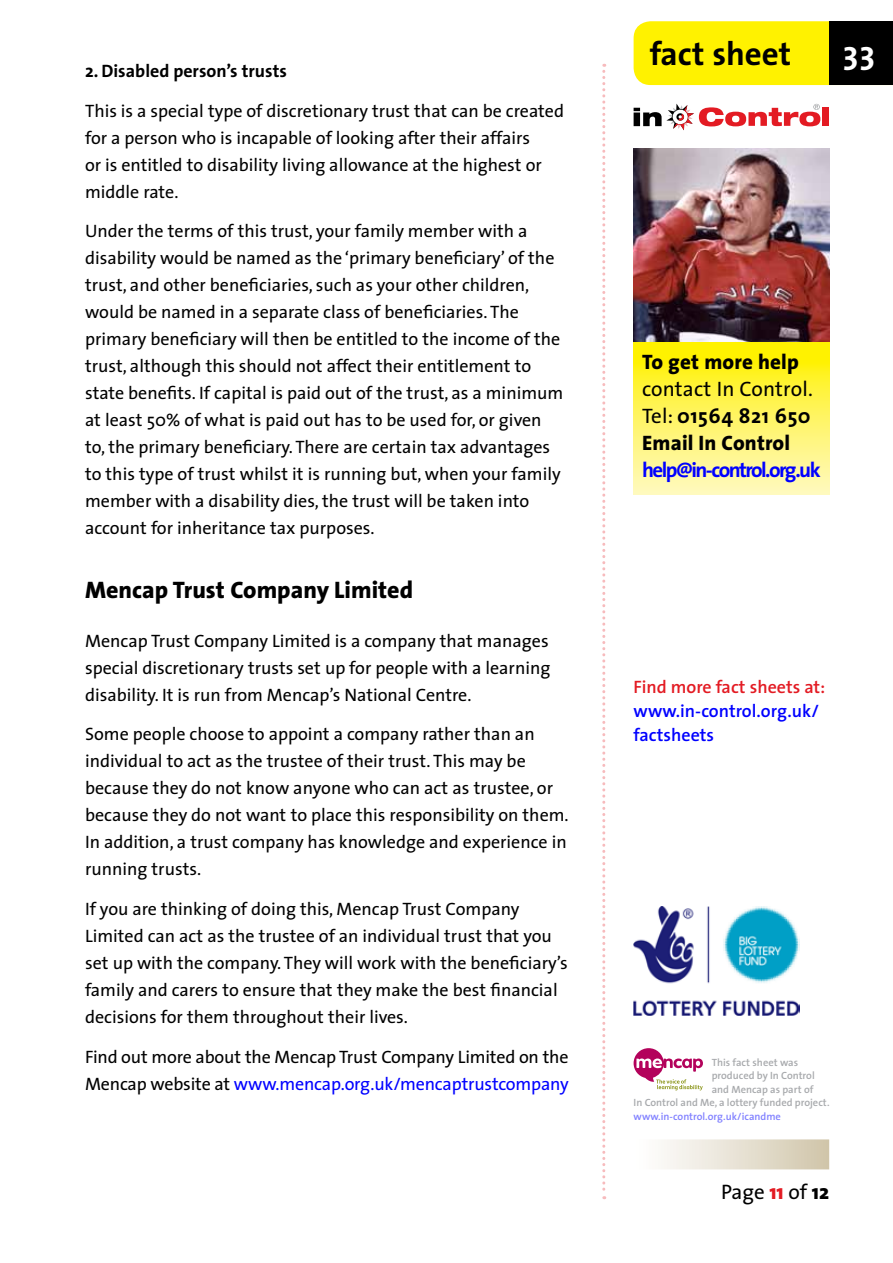
<style>
.page{position:relative;width:893px;height:1263px;background:#fff}
.page>*{position:absolute;margin:0;border:0;box-sizing:border-box;transform-origin:0 0}
.t1{font:700 33px "The Sans";color:#000}
.t2{font:700 33px "The Sans";color:#fff}
.t3{font:800 24px "The Sans";color:#000}
.t4{font:21px/27px "The Sans";color:#000;text-align:justify}
.t5{font:700 21px "The Sans";letter-spacing:-.075em;color:#00f}
.t6{font:800 21px "The Sans";letter-spacing:.01em;color:#000}
.t7{font:18px/27px "The Sans";color:#000}
.t8{font:600 18px/24px "The Sans";color:#00f}
.t9{font:700 18px "The Sans";color:#000}
.t10{font:600 18px "The Sans";color:#e31b23}
.t11{font:600 10.5px "The Sans";color:#a7a9ac}
.t12{font:600 10.5px "The Sans";color:#8080ff}
.s1{color:#00f}
.s2{font-weight:700}
.s3{font-weight:800}
.s4{font-weight:800;color:#e31b23}
</style>
<div class="page">
<svg style="left:602px;top:64px;width:3px;height:1135px"></svg>
<div style="left:634px;top:21px;width:195px;height:64px;background:#fff200"></div>
<div style="left:650px;top:41px;width:142px;height:24px;background:#fff200"></div>
<div style="left:829px;top:21px;width:64px;height:64px;background:#000"></div>
<div style="left:823px;top:107px;width:6px;height:19px;background:#e31b23"></div>
<svg style="left:634px;top:104px;width:186px;height:26px"></svg>
<svg style="left:634px;top:341px;width:195px;height:153px;background:#fef35e"></svg>
<img style="left:634px;top:149px;width:195px;height:192px">
<div style="left:634px;top:1139px;width:195px;height:30px;background:linear-gradient(to right,#fff,#d1c6ab)"></div>
<svg style="left:634px;top:1048px;width:69px;height:42px"></svg>
<img style="left:634px;top:907px;width:166px;height:109px">
<p class="t9" style="left:85px;top:56px;width:203px">2. Disabled person’s trusts</p>
<p class="t7" style="left:85px;top:96px;width:481px">This is a special type of discretionary trust that can be created for a person who is incapable of looking after their affairs<br>or is entitled to disability living allowance at the highest or middle rate.</p>
<p class="t7" style="left:85px;top:217px;width:480px">Under the terms of this trust, your family member with a disability would be named as the ‘primary beneficiary’ of the trust, and other beneficiaries, such as your other children, would be named in a separate class of beneficiaries. The primary beneficiary will then be entitled to the income of the trust, although this should not affect their entitlement to state benefits. If capital is paid out of the trust, as a minimum at least 50% of what is paid out has to be used for, or given to, the primary beneficiary. There are certain tax advantages to this type of trust whilst it is running but, when your family member with a disability dies, the trust will be taken into account for inheritance tax purposes.</p>
<h2 class="t3" style="left:85px;top:570px;width:330px">Mencap Trust Company Limited</h2>
<p class="t7" style="left:85px;top:626px;width:467px;text-align:justify">Mencap Trust Company Limited is a company that manages special discretionary trusts set up for people with a learning disability. It is run from Mencap’s National Centre.</p>
<p class="t7" style="left:85px;top:720px;width:485px">Some people choose to appoint a company rather than an individual to act as the trustee of their trust. This may be because they do not know anyone who can act as trustee, or because they do not want to place this responsibility on them.<br>In addition, a trust company has knowledge and experience in running trusts.</p>
<p class="t7" style="left:85px;top:895px;width:484px">If you are thinking of doing this, Mencap Trust Company Limited can act as the trustee of an individual trust that you set up with the company. They will work with the beneficiary’s family and carers to ensure that they make the best financial decisions for them throughout their lives.</p>
<p class="t7" style="left:85px;top:1043px;width:485px">Find out more about the Mencap Trust Company Limited on the<br>Mencap website at <span class="s1">www.mencap.org.uk/mencaptrustcompany</span></p>
<h1 class="t1" style="left:650px;top:26px;width:143px">fact sheet</h1>
<h1 class="t2" style="left:843px;top:25px;width:33px">33</h1>
<p class="t6" style="left:642px;top:344px;width:158px">To get more help</p>
<p class="t4" style="left:642px;top:375px;width:172px">contact In Control.<br>Tel: <span class="s2">01564 821 650<br></span><span class="s3">Email In Control</span></p>
<p class="t5" style="left:642px;top:453px;width:180px">help@in-control.org.uk</p>
<p class="t10" style="left:634px;top:672px;width:193px">Find more fact sheets at:</p>
<p class="t8" style="left:634px;top:699px;width:187px">www.in-control.org.uk/ factsheets</p>
<p class="t11" style="left:712px;top:1053px;width:88px">This fact sheet was</p>
<p class="t11" style="left:712px;top:1067px;width:105px">produced by In Control</p>
<p class="t11" style="left:712px;top:1080px;width:103px">and Mencap as part of</p>
<p class="t11" style="left:634px;top:1094px;width:198px">In Control and Me, a lottery funded project.</p>
<p class="t12" style="left:634px;top:1107px;width:149px">www.in-control.org.uk/icandme</p>
<p class="t4" style="left:721px;top:1178px;width:110px">Page <span class="s4">11</span> of <span class="s3">12</span></p>
</div>
